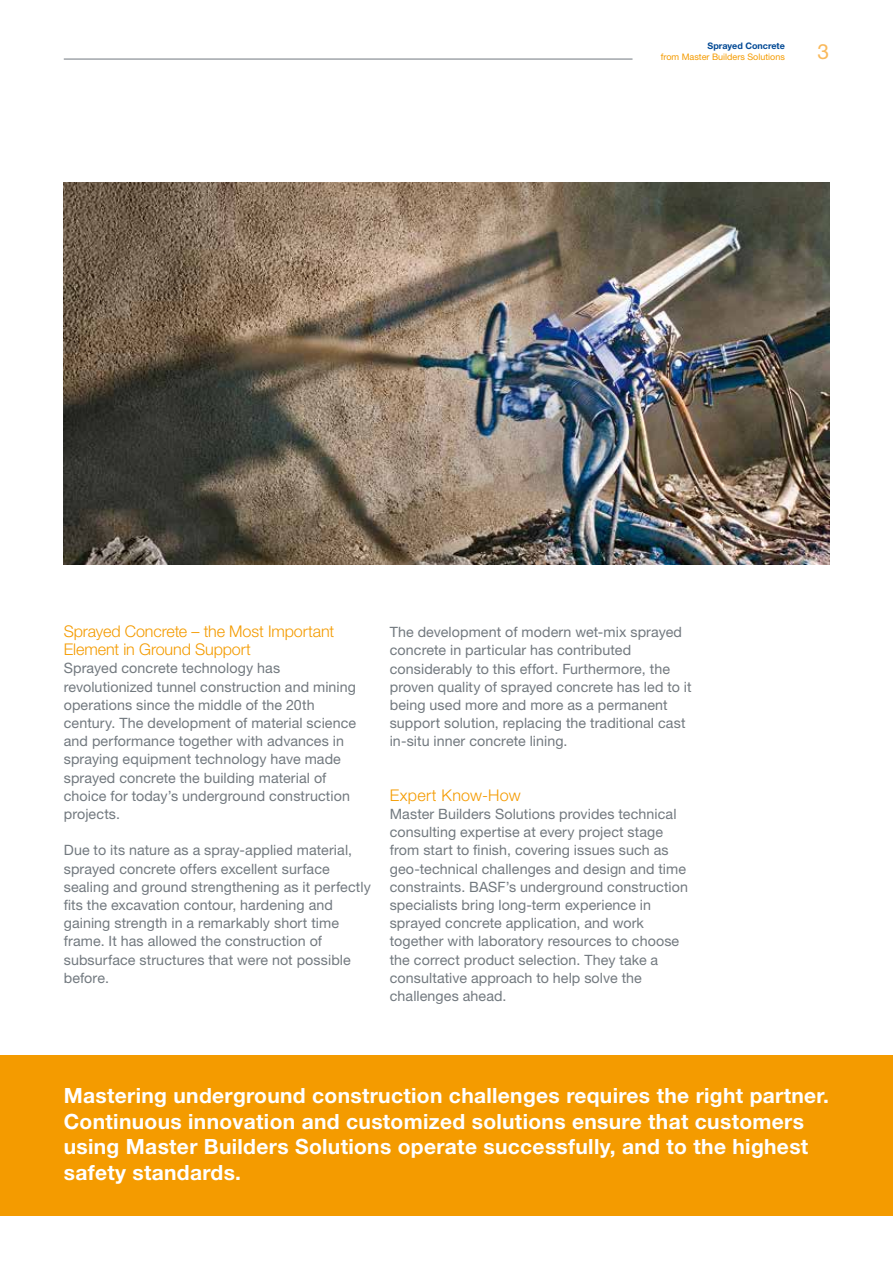
<style>
.page{position:relative;width:893px;height:1263px;background:#fff}
.page>*{position:absolute;margin:0;border:0;box-sizing:border-box;transform-origin:0 0}
.t1{font:700 21px/25.5px "Helvetica Neue LT Std";letter-spacing:.015em;color:#fff}
.t2{font:21px "Helvetica Neue LT Std";color:#f9b95c}
.t3{font:300 16.2px/18.1px "Helvetica Neue LT Std";letter-spacing:-.005em;color:#f49b00}
.t4{font:300 16.2px "Helvetica Neue LT Std";letter-spacing:.015em;color:#f49b00}
.t5{font:14.25px/18.1px "Helvetica Neue LT Std";letter-spacing:.005em;color:#72797f}
.t6{font:9px "Helvetica Neue LT Std";color:#f49b00}
.t7{font:700 9px "Helvetica Neue LT Std";color:#004894}
</style>
<div class="page">
<div style="left:0;top:1056px;width:893px;height:160px;background:#f49b00"></div>
<img style="left:64px;top:182px;width:765px;height:382px">
<hr style="left:64px;top:59px;width:568px;height:1px;background:#72797f">
<p class="t7" style="left:707px;top:40px;width:79px">Sprayed Concrete</p>
<p class="t6" style="left:661px;top:51px;width:126px">from Master Builders Solutions</p>
<h1 class="t2" style="left:817px;top:39px;width:13px">3</h1>
<p class="t3" style="left:64px;top:622px;width:272px">Sprayed Concrete – the Most Important<br>Element in Ground Support</p>
<p class="t5" style="left:64px;top:659px;width:294px">Sprayed concrete technology has revolutionized tunnel construction and mining operations since the middle of the 20th century. The development of material science and performance together with advances in spraying equipment technology have made sprayed concrete the building material of choice for today’s underground construction projects.</p>
<p class="t5" style="left:64px;top:841px;width:309px">Due to its nature as a spray-applied material, sprayed concrete offers excellent surface sealing and ground strengthening as it perfectly fits the excavation contour, hardening and gaining strength in a remarkably short time frame. It has allowed the construction of subsurface structures that were not possible before.</p>
<p class="t5" style="left:390px;top:623px;width:303px">The development of modern wet-mix sprayed concrete in particular has contributed considerably to this effort. Furthermore, the proven quality of sprayed concrete has led to it being used more and more as a permanent support solution, replacing the traditional cast in-situ inner concrete lining.</p>
<p class="t4" style="left:390px;top:785px;width:132px">Expert Know-How</p>
<p class="t5" style="left:390px;top:805px;width:300px">Master Builders Solutions provides technical consulting expertise at every project stage from start to finish, covering issues such as geo-technical challenges and design and time constraints. BASF’s underground construction specialists bring long-term experience in sprayed concrete application, and work together with laboratory resources to choose the correct product selection. They take a consultative approach to help solve the challenges ahead.</p>
<p class="t1" style="left:64px;top:1082px;width:767px">Mastering underground construction challenges requires the right partner.<br>Continuous innovation and customized solutions ensure that customers using Master Builders Solutions operate successfully, and to the highest safety standards.</p>
</div>
